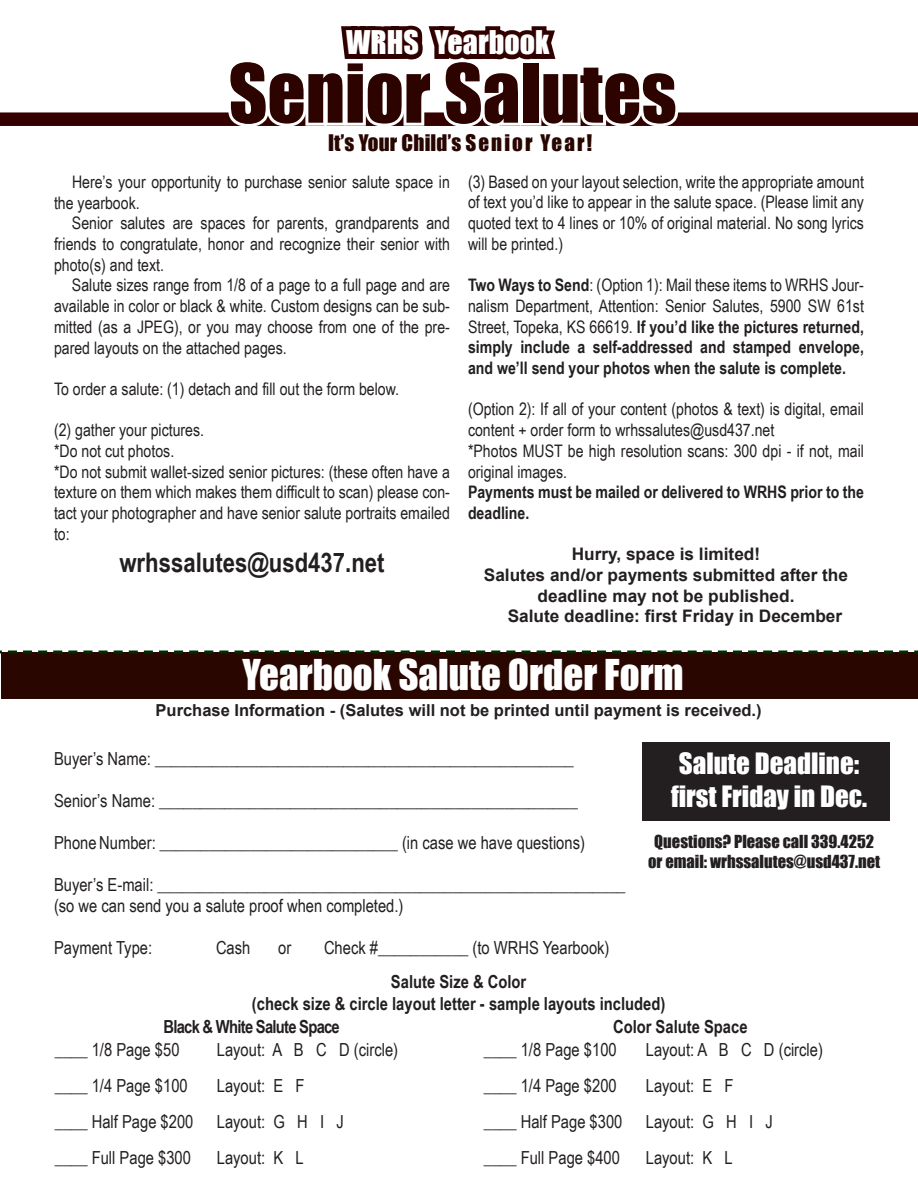
<style>
.page{position:relative;width:918px;height:1188px;background:#fff}
.page>*{position:absolute;margin:0;border:0;box-sizing:border-box;transform-origin:0 0}
.t1{font:75px "Impact";color:#2d0300}
.t2{font:39px "Impact";color:#fff}
.t3{font:30px "Impact";color:#fff}
.t4{font:27px "Impact";color:#fff}
.t5{font:700 27px "Arial Narrow";color:#231f20}
.t6{font:21px "Impact";letter-spacing:.035em;color:#280600}
.t7{font:18px "Arial Narrow";color:#231f20}
.t8{font:700 18px "Arial Narrow";color:#231f20}
.t9{font:700 18px "Arial Narrow";letter-spacing:-.04em;color:#231f20}
.t10{font:17.25px/20.7px "Arial Narrow";color:#231f20;text-align:justify}
.t11{font:700 17.25px/20.7px "Arial Narrow";color:#231f20;text-align:justify}
.t12{font:700 17.25px/20.7px "Arial";color:#231f20;text-align:center}
.t13{font:700 16.5px "Arial";color:#231f20}
.t14{font:16.5px "Impact";color:#231f20}
.s1{font-weight:400}
</style>
<div class="page">
<div style="left:1px;top:652px;width:917px;height:46px;background:#290600"></div>
<svg style="left:0;top:651px;width:918px;height:3px"></svg>
<div style="left:642px;top:742px;width:248px;height:78px;background:#231f20"></div>
<div style="left:0;top:112px;width:918px;height:14px;background:#350000"></div>
<svg style="left:223px;top:25px;width:460px;height:101px"></svg>
<p class="t3" style="left:346px;top:19px;width:205px">WRHS Yearbook</p>
<p class="t1" style="left:229px;top:35px;width:450px">Senior Salutes</p>
<p class="t6" style="left:328px;top:127px;width:266px">It’s Your Child’s Senior Year!</p>
<p class="t10" style="left:54px;top:171px;width:397px;text-indent:18px">Here’s your opportunity to purchase senior salute space in the yearbook.</p>
<p class="t10" style="left:54px;top:212px;width:397px;text-indent:18px">Senior salutes are spaces for parents, grandparents and friends to congratulate, honor and recognize their senior with photo(s) and text.</p>
<p class="t10" style="left:54px;top:274px;width:398px;text-indent:18px">Salute sizes range from 1/8 of a page to a full page and are available in color or black &amp; white. Custom designs can be sub&shy;mitted (as a JPEG), or you may choose from one of the pre&shy;pared layouts on the attached pages.</p>
<p class="t10" style="left:54px;top:378px;width:347px">To order a salute: (1) detach and fill out the form below.</p>
<p class="t10" style="left:54px;top:419px;width:152px">(2) gather your pictures.</p>
<p class="t10" style="left:54px;top:440px;width:122px">*Do not cut photos.</p>
<p class="t10" style="left:54px;top:461px;width:398px">*Do not submit wallet-sized senior pictures: (these often have a texture on them which makes them difficult to scan) please con&shy;tact your photographer and have senior salute portraits emailed to:</p>
<p class="t5" style="left:119px;top:542px;width:267px">wrhssalutes@usd437.net</p>
<p class="t10" style="left:468px;top:171px;width:397px">(3) Based on your layout selection, write the appropriate amount of text you’d like to appear in the salute space. (Please limit any quoted text to 4 lines or 10% of original material. No song lyrics will be printed.)</p>
<p class="t11" style="left:468px;top:274px;width:398px">Two Ways to Send<span class="s1">: (Option 1): Mail these items to WRHS Jour&shy;nalism Department, Attention: Senior Salutes, 5900 SW 61st Street, Topeka, KS 66619.</span> If you’d like the pictures returned, simply include a self-addressed and stamped envelope, and we’ll send your photos when the salute is complete.</p>
<p class="t10" style="left:468px;top:398px;width:397px">(Option 2): If all of your content (photos &amp; text) is digital, email content + order form to wrhssalutes@usd437.net</p>
<p class="t10" style="left:468px;top:440px;width:397px">*Photos MUST be high resolution scans: 300 dpi - if not, mail original images.</p>
<p class="t11" style="left:468px;top:481px;width:398px">Payments must be mailed or delivered to WRHS prior to the deadline.</p>
<p class="t12" style="left:572px;top:545px;width:190px">Hurry, space is limited!</p>
<p class="t12" style="left:484px;top:565px;width:366px">Salutes and/or payments submitted after the deadline may not be published.</p>
<p class="t12" style="left:508px;top:607px;width:336px">Salute deadline: first Friday in December</p>
<p class="t2" style="left:242px;top:645px;width:443px">Yearbook Salute Order Form</p>
<p class="t13" style="left:156px;top:699px;width:608px">Purchase Information - (Salutes will not be printed until payment is received.)</p>
<p class="t7" style="left:54px;top:745px;width:521px">Buyer’s Name: ___________________________________________________</p>
<p class="t7" style="left:54px;top:787px;width:525px">Senior’s Name: ___________________________________________________</p>
<p class="t7" style="left:54px;top:829px;width:532px">Phone Number: _____________________________ (in case we have questions)</p>
<p class="t7" style="left:54px;top:871px;width:573px">Buyer’s E-mail: _________________________________________________________</p>
<p class="t7" style="left:54px;top:892px;width:351px">(so we can send you a salute proof when completed.)</p>
<p class="t7" style="left:54px;top:934px;width:100px">Payment Type:</p>
<p class="t7" style="left:216px;top:934px;width:36px">Cash</p>
<p class="t7" style="left:278px;top:934px;width:15px">or</p>
<p class="t7" style="left:324px;top:934px;width:287px">Check #___________ (to WRHS Yearbook)</p>
<p class="t4" style="left:679px;top:743px;width:182px">Salute Deadline:</p>
<p class="t4" style="left:671px;top:775px;width:198px">first Friday in Dec.</p>
<p class="t14" style="left:654px;top:829px;width:221px">Questions? Please call 339.4252</p>
<p class="t14" style="left:648px;top:849px;width:234px">or email: wrhssalutes@usd437.net</p>
<p class="t8" style="left:391px;top:968px;width:137px">Salute Size &amp; Color</p>
<p class="t8" style="left:252px;top:990px;width:415px">(check size &amp; circle layout letter - sample layouts included)</p>
<p class="t9" style="left:163px;top:1013px;width:178px">Black &amp; White Salute Space</p>
<p class="t8" style="left:613px;top:1013px;width:136px">Color Salute Space</p>
<p class="t7" style="left:55px;top:1036px;width:126px">____ 1/8 Page $50</p>
<p class="t7" style="left:217px;top:1036px;width:183px">Layout: A B C D (circle)</p>
<p class="t7" style="left:55px;top:1072px;width:134px">____ 1/4 Page $100</p>
<p class="t7" style="left:217px;top:1072px;width:89px">Layout: E F</p>
<p class="t7" style="left:55px;top:1108px;width:140px">____ Half Page $200</p>
<p class="t7" style="left:217px;top:1108px;width:129px">Layout: G H I J</p>
<p class="t7" style="left:55px;top:1144px;width:138px">____ Full Page $300</p>
<p class="t7" style="left:217px;top:1144px;width:88px">Layout: K L</p>
<p class="t7" style="left:484px;top:1036px;width:134px">____ 1/8 Page $100</p>
<p class="t7" style="left:646px;top:1036px;width:179px">Layout: A B C D (circle)</p>
<p class="t7" style="left:484px;top:1072px;width:134px">____ 1/4 Page $200</p>
<p class="t7" style="left:646px;top:1072px;width:89px">Layout: E F</p>
<p class="t7" style="left:484px;top:1108px;width:140px">____ Half Page $300</p>
<p class="t7" style="left:646px;top:1108px;width:129px">Layout: G H I J</p>
<p class="t7" style="left:484px;top:1144px;width:138px">____ Full Page $400</p>
<p class="t7" style="left:646px;top:1144px;width:88px">Layout: K L</p>
</div>
